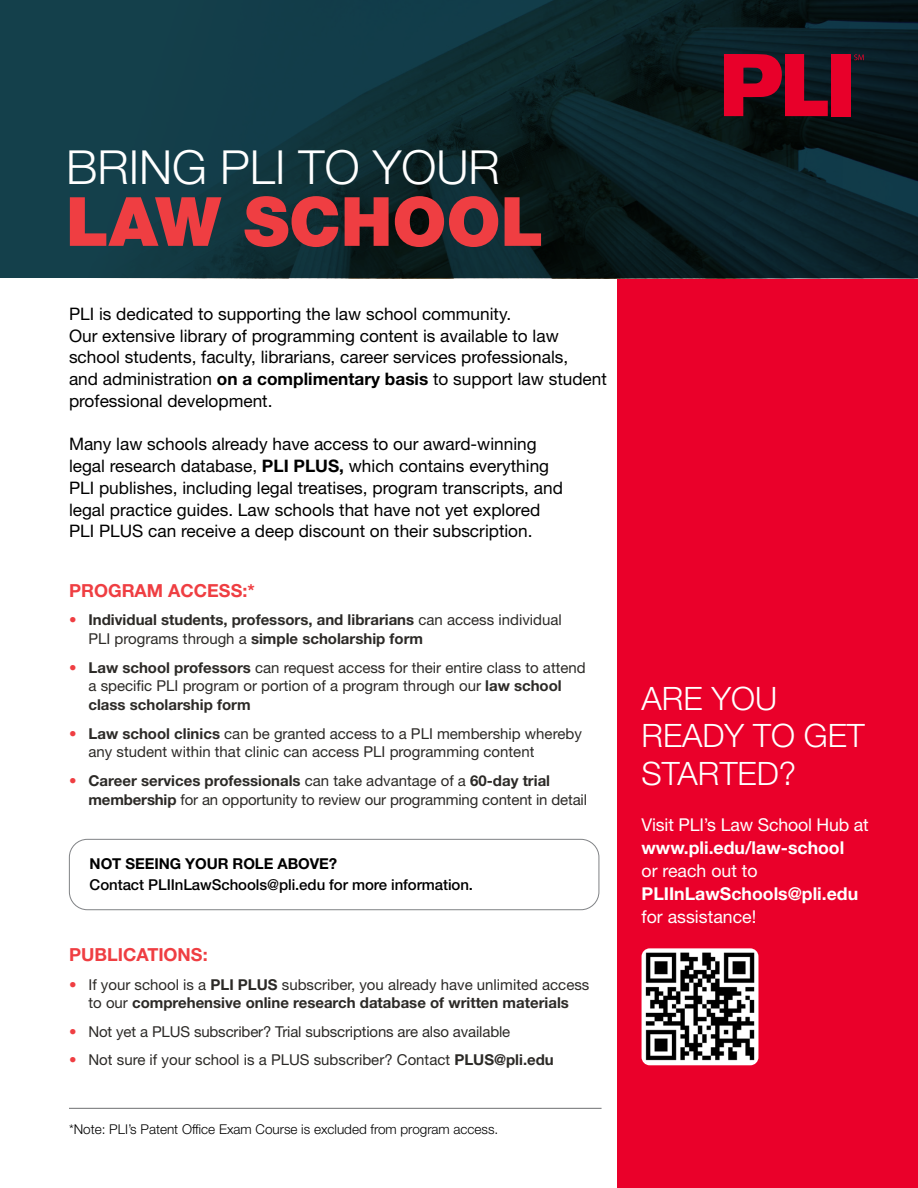
<style>
.page{position:relative;width:918px;height:1188px;background:#fff}
.page>*{position:absolute;margin:0;border:0;box-sizing:border-box;transform-origin:0 0}
.t1{font:900 68.1px "Helvetica Neue LT Std";color:#ef3e42}
.t2{font:300 47.1px "Helvetica Neue LT Std";color:#fff}
.t3{font:300 32.25px/37.7px "Helvetica Neue LT Std";color:#fff}
.t4{font:700 18px "Helvetica Neue LT Std";color:#ef3e42}
.t5{font:17.7px "Helvetica Neue LT Std";color:#fff}
.t6{font:700 17.7px "Helvetica Neue LT Std";color:#fff}
.t7{font:17.25px/21.8px "Helvetica Neue LT Std";color:#000}
.t8{font:15px/18.8px "Helvetica Neue LT Std";color:#2c2a27}
.t9{font:700 15px/18.8px "Helvetica Neue LT Std";color:#2c2a27}
.t10{font:500 15px "Helvetica Neue LT Std";letter-spacing:-.005em;color:#000}
.t11{font:700 15px "Helvetica Neue LT Std";letter-spacing:-.005em;color:#000}
.t12{font:300 13.5px "Helvetica Neue LT Std";color:#000}
.s1{font-weight:700}
.s2{color:#ef3e42}
.s3{font-weight:400}
.s4{font-weight:700;color:#ef3e42}
</style>
<div class="page">
<div style="left:69px;top:839px;width:530px;height:71px;border:1px solid #808285;border-radius:18px"></div>
<div style="left:617px;top:192px;width:301px;height:996px;background:#ea002a"></div>
<svg style="left:0;top:0;width:918px;height:278px;background:#0e2c33"></svg>
<hr style="left:69px;top:1108px;width:533px;height:1px;background:#6d6e71">
<div style="left:642px;top:948px;width:116px;height:117px;background:#fff;border-radius:8px"></div>
<img style="left:645px;top:952px;width:110px;height:109px">
<svg style="left:724px;top:54px;width:104px;height:62px;background:#910925"></svg>
<div style="left:832px;top:54px;width:19px;height:62px;background:#e8002a"></div>
<svg style="left:854px;top:54px;width:10px;height:6px"></svg>
<h2 class="t2" style="left:66px;top:139px;width:435px">BRING PLI TO YOUR</h2>
<h1 class="t1" style="left:66px;top:181px;width:479px">LAW SCHOOL</h1>
<p class="t7" style="left:69px;top:303px;width:539px">PLI is dedicated to supporting the law school community.<br>Our extensive library of programming content is available to law school students, faculty, librarians, career services professionals,<br>and administration <span class="s1">on a complimentary basis</span> to support law student professional development.</p>
<p class="t7" style="left:69px;top:433px;width:495px">Many law schools already have access to our award-winning legal research database, <span class="s1">PLI PLUS,</span> which contains everything PLI publishes, including legal treatises, program transcripts, and legal practice guides. Law schools that have not yet explored PLI PLUS can receive a deep discount on their subscription.</p>
<p class="t4" style="left:69px;top:579px;width:187px">PROGRAM ACCESS:*</p>
<p class="t9" style="left:88px;top:610px;width:475px;text-indent:-20px"><span class="s2">•</span> Individual students, professors, and librarians <span class="s3">can access individual<br>PLI programs through a</span> simple scholarship form</p>
<p class="t8" style="left:88px;top:658px;width:499px;text-indent:-20px"><span class="s4">•</span> <span class="s1">Law school professors</span> can request access for their entire class to attend a specific PLI program or portion of a program through our <span class="s1">law school class scholarship form</span></p>
<p class="t8" style="left:88px;top:724px;width:495px;text-indent:-20px"><span class="s4">•</span> <span class="s1">Law school clinics</span> can be granted access to a PLI membership whereby any student within that clinic can access PLI programming content</p>
<p class="t8" style="left:88px;top:771px;width:500px;text-indent:-20px"><span class="s4">•</span> <span class="s1">Career services professionals</span> can take advantage of a <span class="s1">60-day trial membership</span> for an opportunity to review our programming content in detail</p>
<p class="t11" style="left:90px;top:855px;width:249px">NOT SEEING YOUR ROLE ABOVE?</p>
<p class="t10" style="left:90px;top:876px;width:385px">Contact PLIInLawSchools@pli.edu for more information.</p>
<p class="t4" style="left:69px;top:944px;width:140px">PUBLICATIONS:</p>
<p class="t8" style="left:69px;top:975px;width:522px;text-align:center"><span class="s2">•</span> If your school is a <span class="s1">PLI PLUS</span> subscriber, you already have unlimited access to our <span class="s1">comprehensive online research database of written materials</span></p>
<p class="t8" style="left:69px;top:1022px;width:443px"><span class="s2">•</span> Not yet a PLUS subscriber? Trial subscriptions are also available</p>
<p class="t8" style="left:69px;top:1050px;width:486px"><span class="s2">•</span> Not sure if your school is a PLUS subscriber? Contact <span class="s1">PLUS@pli.edu</span></p>
<p class="t12" style="left:69px;top:1121px;width:431px">*Note: PLI’s Patent Office Exam Course is excluded from program access.</p>
<h3 class="t3" style="left:642px;top:679px;width:225px">ARE YOU<br>READY TO GET<br>STARTED?</h3>
<p class="t5" style="left:642px;top:814px;width:229px">Visit PLI’s Law School Hub at</p>
<p class="t6" style="left:642px;top:836px;width:204px">www.pli.edu/law-school</p>
<p class="t5" style="left:642px;top:860px;width:118px">or reach out to</p>
<p class="t6" style="left:642px;top:882px;width:218px">PLIInLawSchools@pli.edu</p>
<p class="t5" style="left:642px;top:906px;width:116px">for assistance!</p>
</div>
